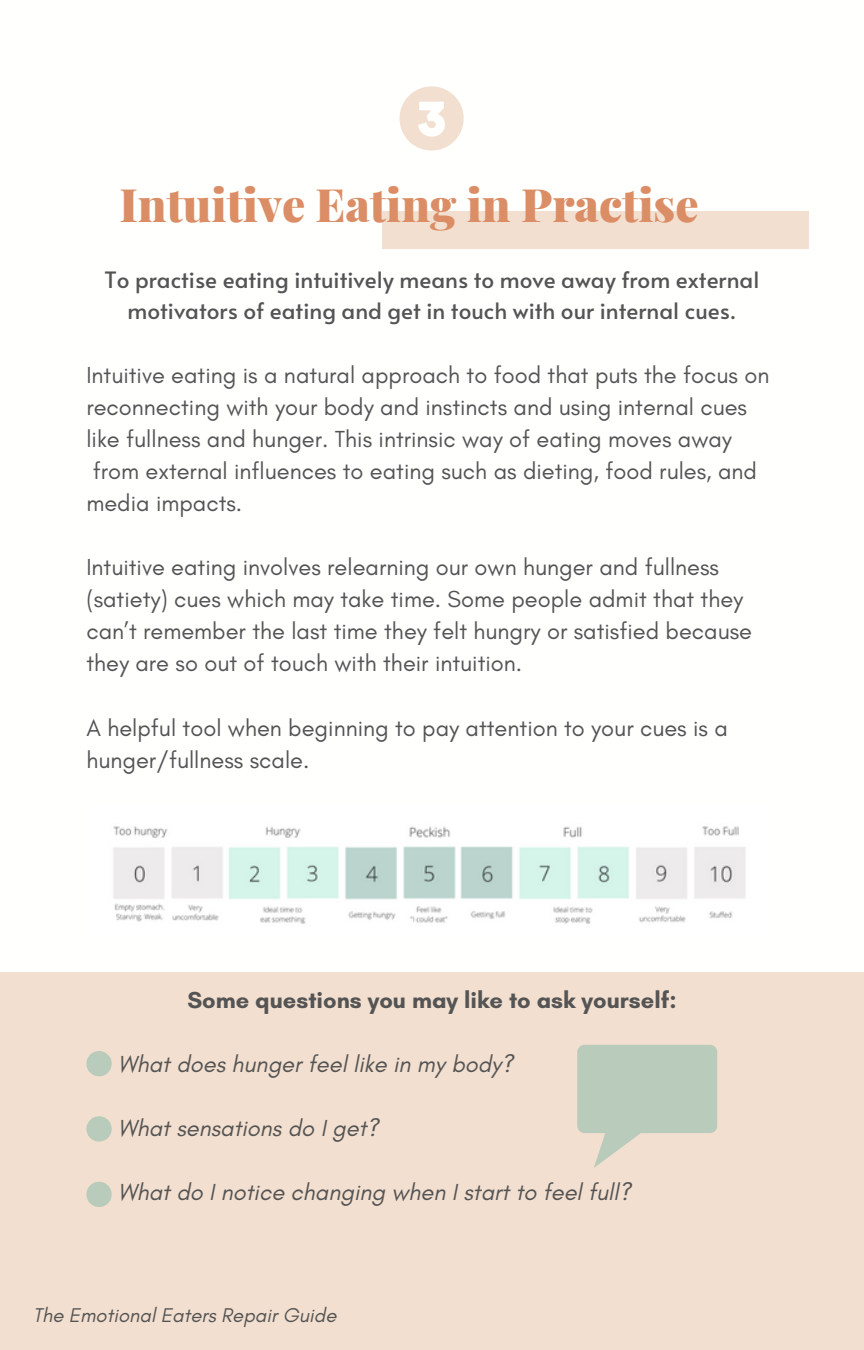
<style>
.page{position:relative;width:864px;height:1350px;background:#fff}
.page>*{position:absolute;margin:0;border:0;box-sizing:border-box;transform-origin:0 0}
.t1{font:900 46.12px "Playfair Display";color:#db8e66}
.t2{font:23.62px/31.9px "Glacial Indifference";color:#545454}
.t3{font:italic 23.62px "Glacial Indifference";color:#545454}
.t4{font:700 23.62px "Glacial Indifference";color:#545454}
.t5{font:22.5px/30.4px "Alata";color:#545454;text-align:center}
.t6{font:italic 20.25px "Glacial Indifference";color:#545454}
</style>
<div class="page">
<svg style="left:400px;top:86px;width:64px;height:65px"></svg>
<div style="left:382px;top:212px;width:427px;height:37px;background:#f2dfcf"></div>
<img style="left:113px;top:826px;width:632px;height:98px">
<div style="left:0;top:972px;width:864px;height:378px;background:#f2dfcf"></div>
<svg style="left:86px;top:1051px;width:26px;height:25px"></svg>
<svg style="left:86px;top:1116px;width:26px;height:26px"></svg>
<svg style="left:86px;top:1182px;width:26px;height:25px"></svg>
<svg style="left:577px;top:1045px;width:140px;height:123px"></svg>
<h1 class="t1" style="left:119px;top:172px;width:581px">Intuitive Eating in Practise</h1>
<p class="t5" style="left:105px;top:264px;width:656px">To practise eating intuitively means to move away from external motivators of eating and get in touch with our internal cues.</p>
<p class="t2" style="left:86px;top:359px;width:685px">Intuitive eating is a natural approach to food that puts the focus on reconnecting with your body and instincts and using internal cues like fullness and hunger. This intrinsic way of eating moves away from external influences to eating such as dieting, food rules, and media impacts.</p>
<p class="t2" style="left:86px;top:551px;width:667px">Intuitive eating involves relearning our own hunger and fullness (satiety) cues which may take time. Some people admit that they can’t remember the last time they felt hungry or satisfied because they are so out of touch with their intuition.</p>
<p class="t2" style="left:86px;top:711px;width:643px">A helpful tool when beginning to pay attention to your cues is a hunger/fullness scale.</p>
<p class="t4" style="left:187px;top:986px;width:491px">Some questions you may like to ask yourself:</p>
<p class="t3" style="left:118px;top:1050px;width:397px">What does hunger feel like in my body?</p>
<p class="t3" style="left:118px;top:1114px;width:262px">What sensations do I get?</p>
<p class="t3" style="left:118px;top:1178px;width:514px">What do I notice changing when I start to feel full?</p>
<p class="t6" style="left:33px;top:1303px;width:305px">The Emotional Eaters Repair Guide</p>
</div>
